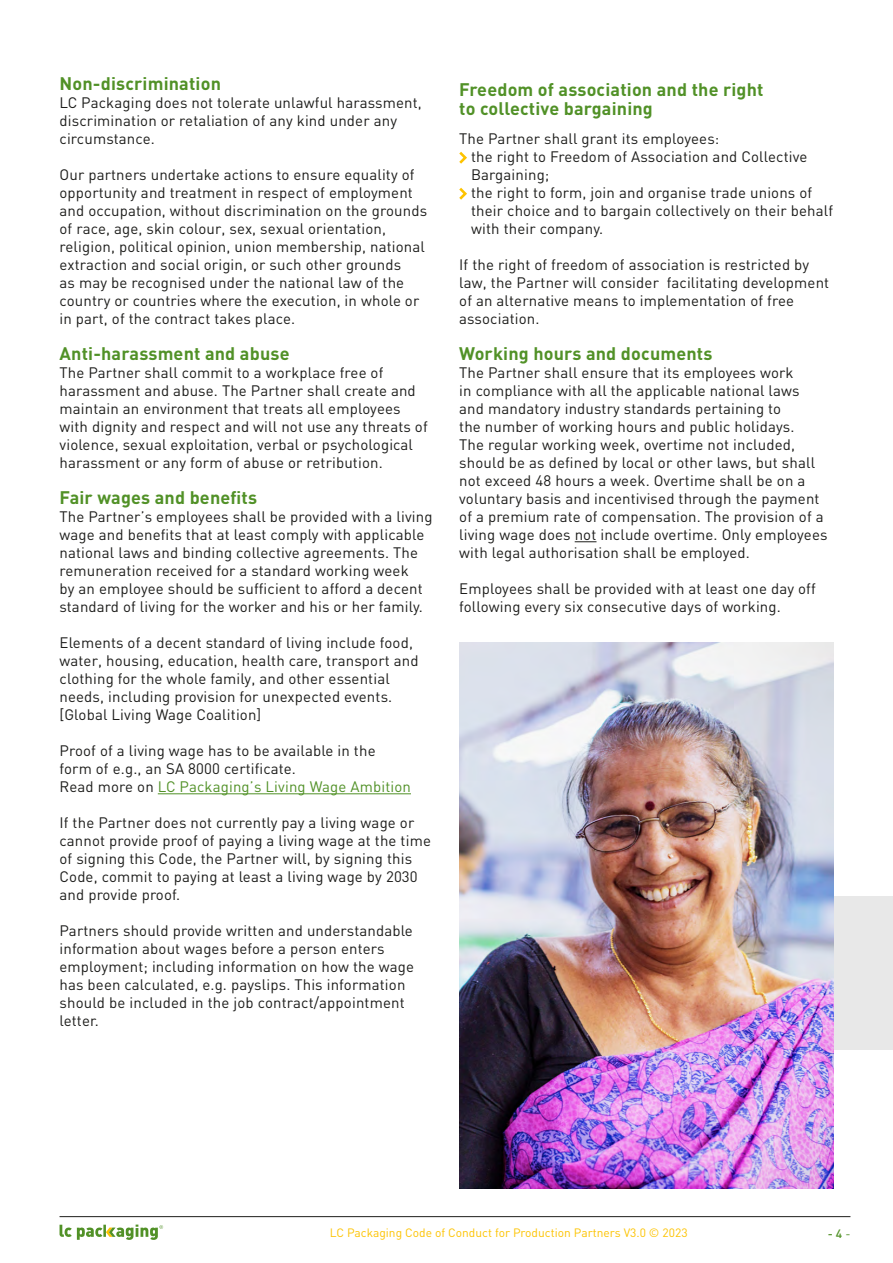
<style>
.page{position:relative;width:893px;height:1263px;background:#fff}
.page>*{position:absolute;margin:0;border:0;box-sizing:border-box;transform-origin:0 0}
.t1{font:700 18px/18.6px "DIN Pro";letter-spacing:.01em;color:#519127}
.t2{font:15px/18px "DIN";letter-spacing:.01em;color:#1d1d1b}
.t3{font:12px "DIN Pro";color:#fdc300}
.t4{font:500 12px "DIN Pro";color:#519127}
.s1{color:#519127}
.s2{font-weight:400}
</style>
<div class="page">
<hr style="left:60px;top:1216px;width:790px;height:1px;background:#1d1d1b">
<svg style="left:60px;top:1224px;width:103px;height:16px"></svg>
<hr style="left:158px;top:793px;width:253px;height:1px;background:#519127">
<svg style="left:575px;top:541px;width:21px;height:1px"></svg>
<svg style="left:459px;top:152px;width:8px;height:12px"></svg>
<svg style="left:459px;top:188px;width:8px;height:12px"></svg>
<div style="left:519px;top:896px;width:374px;height:153px;background:#e8e8e8"></div>
<img style="left:459px;top:642px;width:374px;height:546px">
<p class="t1" style="left:60px;top:73px;width:163px">Non-discrimination</p>
<p class="t2" style="left:60px;top:93px;width:364px">LC Packaging does not tolerate unlawful harassment, discrimination or retaliation of any kind under any circumstance.</p>
<p class="t2" style="left:60px;top:165px;width:369px">Our partners undertake actions to ensure equality of opportunity and treatment in respect of employment and occupation, without discrimination on the grounds of race, age, skin colour, sex, sexual orientation, religion, political opinion, union membership, national extraction and social origin, or such other grounds<br>as may be recognised under the national law of the country or countries where the execution, in whole or in part, of the contract takes place.</p>
<p class="t1" style="left:60px;top:343px;width:232px">Anti-harassment and abuse</p>
<p class="t2" style="left:60px;top:363px;width:370px">The Partner shall commit to a workplace free of harassment and abuse. The Partner shall create and maintain an environment that treats all employees with dignity and respect and will not use any threats of violence, sexual exploitation, verbal or psychological harassment or any form of abuse or retribution.</p>
<p class="t1" style="left:60px;top:487px;width:199px">Fair wages and benefits</p>
<p class="t2" style="left:60px;top:507px;width:374px">The Partner’s employees shall be provided with a living wage and benefits that at least comply with applicable national laws and binding collective agreements. The remuneration received for a standard working week<br>by an employee should be sufficient to afford a decent standard of living for the worker and his or her family.</p>
<p class="t2" style="left:60px;top:633px;width:361px">Elements of a decent standard of living include food, water, housing, education, health care, transport and clothing for the whole family, and other essential needs, including provision for unexpected events. [Global Living Wage Coalition]</p>
<p class="t2" style="left:60px;top:741px;width:353px">Proof of a living wage has to be available in the form of e.g., an SA 8000 certificate.<br>Read more on <span class="s1">LC Packaging’s Living Wage Ambition</span></p>
<p class="t2" style="left:60px;top:813px;width:373px">If the Partner does not currently pay a living wage or cannot provide proof of paying a living wage at the time of signing this Code, the Partner will, by signing this Code, commit to paying at least a living wage by 2030 and provide proof.</p>
<p class="t2" style="left:60px;top:921px;width:356px">Partners should provide written and understandable information about wages before a person enters employment; including information on how the wage has been calculated, e.g. payslips. This information should be included in the job contract/appointment letter.</p>
<p class="t1" style="left:459px;top:80px;width:306px">Freedom of association and the right to collective bargaining</p>
<p class="t2" style="left:471px;top:129px;width:364px;text-indent:-12px">The Partner shall grant its employees:<br>the right to Freedom of Association and Collective Bargaining;<br>the right to form, join and organise trade unions of their choice and to bargain collectively on their behalf with their company.</p>
<p class="t2" style="left:459px;top:255px;width:371px">If the right of freedom of association is restricted by law, the Partner will consider facilitating development of an alternative means to implementation of free association.</p>
<p class="t1" style="left:459px;top:343px;width:255px">Working hours and documents</p>
<p class="t2" style="left:459px;top:363px;width:370px">The Partner shall ensure that its employees work<br>in compliance with all the applicable national laws and mandatory industry standards pertaining to<br>the number of working hours and public holidays.<br>The regular working week, overtime not included, should be as defined by local or other laws, but shall not exceed 48 hours a week. Overtime shall be on a voluntary basis and incentivised through the payment of a premium rate of compensation. The provision of a living wage does not include overtime. Only employees with legal authorisation shall be employed.</p>
<p class="t2" style="left:459px;top:579px;width:358px">Employees shall be provided with at least one day off following every six consecutive days of working.</p>
<p class="t3" style="left:330px;top:1224px;width:359px">LC Packaging Code of Conduct for Production Partners V3.0 © 2023</p>
<p class="t4" style="left:828px;top:1225px;width:24px">- 4 <span class="s2">-</span></p>
</div>
